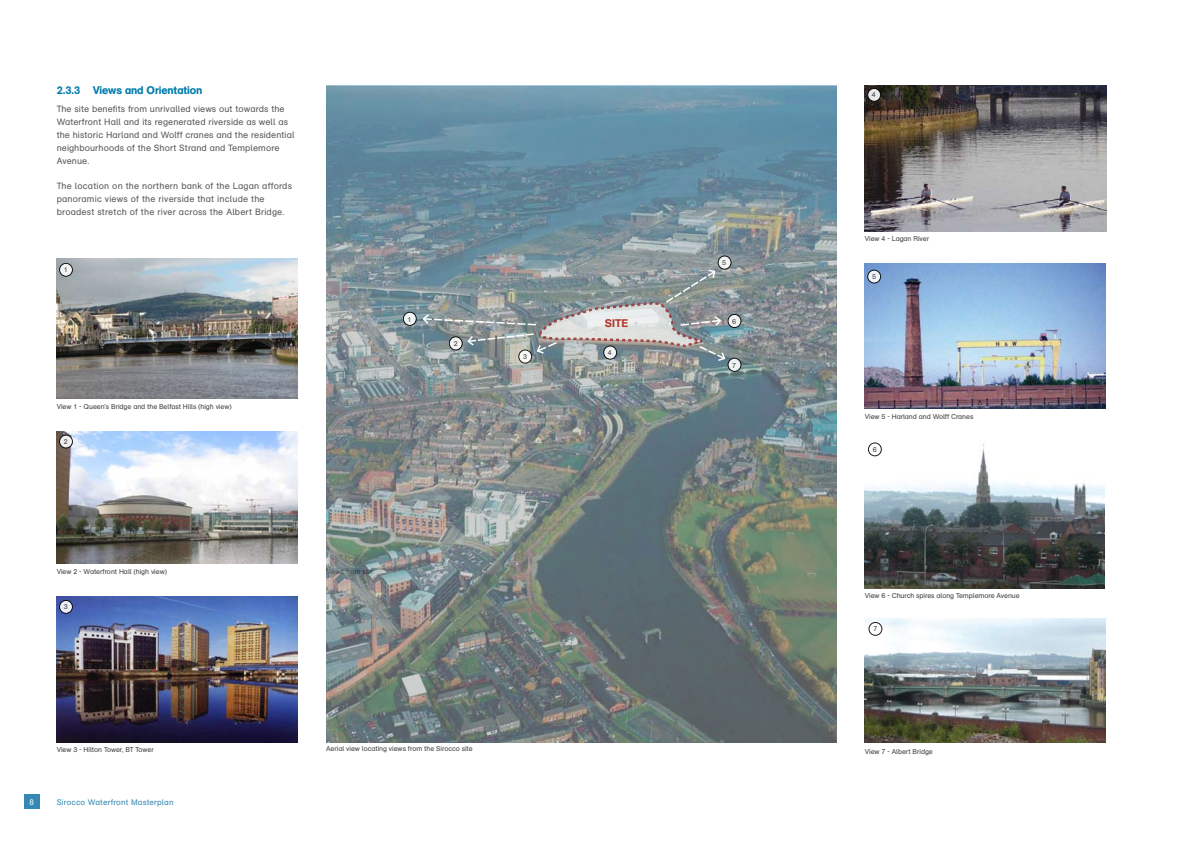
<style>
.page{position:relative;width:1191px;height:842px;background:#fff}
.page>*{position:absolute;margin:0;border:0;box-sizing:border-box;transform-origin:0 0}
.t1{font:11px "AG Schoolbook Medium A";letter-spacing:-.01em;color:#007cab}
.t2{font:11px "AG Schoolbook Medium A";color:#af3a2f}
.t3{font:9px/13px "AG Schoolbook Regular A";letter-spacing:.01em;color:#58595b}
.t4{font:8px "AG Schoolbook Regular A";letter-spacing:.02em;color:#3488b4}
.t5{font:8px "Arial";color:#fff}
.t6{font:7px "AG Schoolbook Regular A";letter-spacing:-.01em;color:#414142}
</style>
<div class="page">
<div style="left:24px;top:794px;width:15px;height:15px;background:#3488b4"></div>
<img style="left:865px;top:442px;width:239px;height:146px">
<img style="left:865px;top:264px;width:241px;height:145px">
<img style="left:865px;top:618px;width:241px;height:125px">
<img style="left:865px;top:85px;width:241px;height:146px">
<img style="left:57px;top:431px;width:241px;height:132px">
<img style="left:57px;top:259px;width:241px;height:139px">
<img style="left:57px;top:596px;width:241px;height:147px">
<svg style="left:60px;top:263px;width:12px;height:13px"></svg>
<div style="left:59px;top:263px;width:14px;height:13px;border:1px solid #000;border-radius:50%"></div>
<div style="left:60px;top:435px;width:12px;height:13px;background:#f0eeed;border-radius:50%"></div>
<div style="left:59px;top:435px;width:14px;height:13px;border:1px solid #000;border-radius:50%"></div>
<svg style="left:60px;top:600px;width:12px;height:13px"></svg>
<div style="left:59px;top:600px;width:14px;height:13px;border:1px solid #000;border-radius:50%"></div>
<svg style="left:867px;top:88px;width:13px;height:13px"></svg>
<div style="left:867px;top:88px;width:13px;height:13px;border:1px solid #000;border-radius:50%"></div>
<svg style="left:867px;top:270px;width:13px;height:13px"></svg>
<div style="left:867px;top:270px;width:13px;height:13px;border:1px solid #000;border-radius:50%"></div>
<div style="left:868px;top:443px;width:13px;height:13px;background:#fff;border-radius:50%"></div>
<div style="left:868px;top:443px;width:13px;height:13px;border:1px solid #000;border-radius:50%"></div>
<img style="left:326px;top:85px;width:510px;height:658px">
<svg style="left:421px;top:269px;width:305px;height:93px;background:#98a1a2"></svg>
<div style="left:718px;top:256px;width:13px;height:13px;background:#f3f4f5;border-radius:50%"></div>
<div style="left:718px;top:256px;width:13px;height:13px;border:1px solid #000;border-radius:50%"></div>
<div style="left:728px;top:314px;width:13px;height:14px;background:#f2f3f4;border-radius:50%"></div>
<div style="left:728px;top:314px;width:13px;height:14px;border:1px solid #000;border-radius:50%"></div>
<div style="left:728px;top:358px;width:13px;height:13px;background:#eef1f2;border-radius:50%"></div>
<div style="left:728px;top:358px;width:13px;height:13px;border:1px solid #000;border-radius:50%"></div>
<svg style="left:519px;top:350px;width:12px;height:13px"></svg>
<div style="left:518px;top:350px;width:14px;height:13px;border:1px solid #000;border-radius:50%"></div>
<div style="left:403px;top:312px;width:13px;height:13px;background:#f1f4f5;border-radius:50%"></div>
<div style="left:403px;top:312px;width:13px;height:13px;border:1px solid #000;border-radius:50%"></div>
<div style="left:449px;top:337px;width:13px;height:13px;background:#f2f3f4;border-radius:50%"></div>
<div style="left:449px;top:337px;width:13px;height:13px;border:1px solid #000;border-radius:50%"></div>
<svg style="left:603px;top:346px;width:13px;height:13px"></svg>
<div style="left:603px;top:346px;width:14px;height:13px;border:1px solid #000;border-radius:50%"></div>
<div style="left:869px;top:622px;width:13px;height:13px;background:#fff;border-radius:50%"></div>
<div style="left:869px;top:622px;width:13px;height:13px;border:1px solid #000;border-radius:50%"></div>
<p class="t1" style="left:57px;top:83px;width:147px">2.3.3 Views and Orientation</p>
<p class="t3" style="left:57px;top:103px;width:239px">The site benefits from unrivalled views out towards the Waterfront Hall and its regenerated riverside as well as the historic Harland and Wolff cranes and the residential neighbourhoods of the Short Strand and Templemore Avenue.</p>
<p class="t3" style="left:57px;top:180px;width:237px">The location on the northern bank of the Lagan affords panoramic views of the riverside that include the broadest stretch of the river across the Albert Bridge.</p>
<p class="t6" style="left:64px;top:266px;width:5px">1</p>
<p class="t6" style="left:57px;top:402px;width:176px">View 1 - Queen’s Bridge and the Belfast Hills (high view)</p>
<p class="t6" style="left:64px;top:438px;width:5px">2</p>
<p class="t6" style="left:407px;top:315px;width:5px">1</p>
<p class="t6" style="left:454px;top:339px;width:5px">2</p>
<p class="t6" style="left:57px;top:567px;width:112px">View 2 - Waterfront Hall (high view)</p>
<p class="t6" style="left:64px;top:603px;width:5px">3</p>
<p class="t6" style="left:326px;top:567px;width:49px">Views from site</p>
<p class="t6" style="left:523px;top:353px;width:5px">3</p>
<p class="t6" style="left:57px;top:746px;width:99px">View 3 - Hilton Tower, BT Tower</p>
<p class="t5" style="left:30px;top:797px;width:6px">8</p>
<p class="t4" style="left:57px;top:798px;width:118px">Sirocco Waterfront Masterplan</p>
<p class="t6" style="left:326px;top:744px;width:148px">Aerial view locating views from the Sirocco site</p>
<p class="t2" style="left:604px;top:316px;width:25px">SITE</p>
<p class="t6" style="left:607px;top:349px;width:5px">4</p>
<p class="t6" style="left:722px;top:259px;width:5px">5</p>
<p class="t6" style="left:732px;top:317px;width:5px">6</p>
<p class="t6" style="left:732px;top:361px;width:5px">7</p>
<p class="t6" style="left:872px;top:91px;width:5px">4</p>
<p class="t6" style="left:865px;top:235px;width:66px">View 4 - Lagan River</p>
<p class="t6" style="left:872px;top:273px;width:5px">5</p>
<p class="t6" style="left:865px;top:413px;width:110px">View 5 - Harland and Wolff Cranes</p>
<p class="t6" style="left:873px;top:445px;width:5px">6</p>
<p class="t6" style="left:865px;top:591px;width:156px">View 6 - Church spires along Templemore Avenue</p>
<p class="t6" style="left:873px;top:625px;width:5px">7</p>
<p class="t6" style="left:865px;top:747px;width:69px">View 7 - Albert Bridge</p>
</div>
